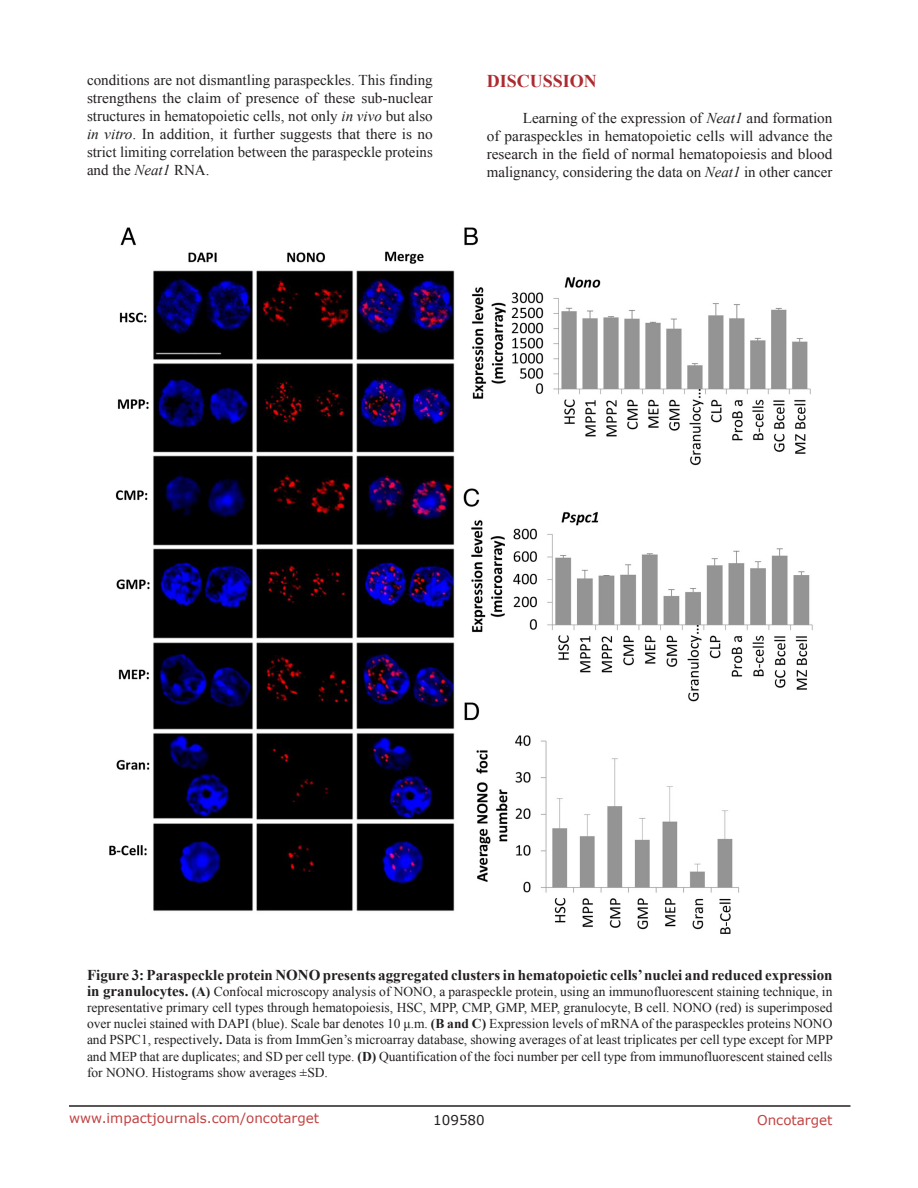
<style>
.page{position:relative;width:918px;height:1188px;background:#fff}
.page>*{position:absolute;margin:0;border:0;box-sizing:border-box;transform-origin:0 0}
.Heading{font:700 18px "Times New Roman";color:#ac2b31}
.BodyText{font:15px/18px "Times New Roman";color:#231f20;text-align:justify}
.figuretext{font:700 15px "Times New Roman";color:#231f20}
.figuretext-2{font:13.5px/16.2px "Times New Roman";color:#231f20;text-align:justify}
.t1{font:13.5px "Verdana";color:#c24141}
.t2{font:13.5px "Verdana";color:#231f20}
.s1{font-style:italic}
.s2{font-weight:700;font-size:15px}
.s3{font-weight:700}
</style>
<div class="page">
<hr style="left:69px;top:1105px;width:781px;height:2px;background:#231f20">
<img style="left:109px;top:227px;width:704px;height:707px">
<p class="BodyText" style="left:87px;top:71px;width:347px">conditions are not dismantling paraspeckles. This finding strengthens the claim of presence of these sub-nuclear structures in hematopoietic cells, not only <span class="s1">in vivo</span> but also <span class="s1">in vitro</span>. In addition, it further suggests that there is no strict limiting correlation between the paraspeckle proteins and the <span class="s1">Neat1</span> RNA.</p>
<p class="Heading" style="left:487px;top:69px;width:112px">DISCUSSION</p>
<p class="BodyText" style="left:487px;top:109px;width:347px;text-indent:36px">Learning of the expression of <span class="s1">Neat1</span> and formation of paraspeckles in hematopoietic cells will advance the research in the field of normal hematopoiesis and blood malignancy, considering the data on <span class="s1">Neat1</span> in other cancer</p>
<p class="figuretext" style="left:87px;top:964px;width:747px">Figure 3: Paraspeckle protein NONO presents aggregated clusters in hematopoietic cells’ nuclei and reduced expression</p>
<p class="figuretext-2" style="left:87px;top:983px;width:747px"><span class="s2">in granulocytes.</span> <span class="s3">(A)</span> Confocal microscopy analysis of NONO, a paraspeckle protein, using an immunofluorescent staining technique, in representative primary cell types through hematopoiesis, HSC, MPP, CMP, GMP, MEP, granulocyte, B cell. NONO (red) is superimposed over nuclei stained with DAPI (blue). Scale bar denotes 10 μ.m. <span class="s3">(B and C)</span> Expression levels of mRNA of the paraspeckles proteins NONO and PSPC1, respectively<span class="s3">.</span> Data is from ImmGen’s microarray database, showing averages of at least triplicates per cell type except for MPP and MEP that are duplicates; and SD per cell type. <span class="s3">(D)</span> Quantification of the foci number per cell type from immunofluorescent stained cells for NONO. Histograms show averages ±SD.</p>
<p class="t1" style="left:69px;top:1109px;width:252px">www.impactjournals.com/oncotarget</p>
<p class="t2" style="left:433px;top:1111px;width:53px">109580</p>
<p class="t1" style="left:757px;top:1111px;width:77px">Oncotarget</p>
</div>
